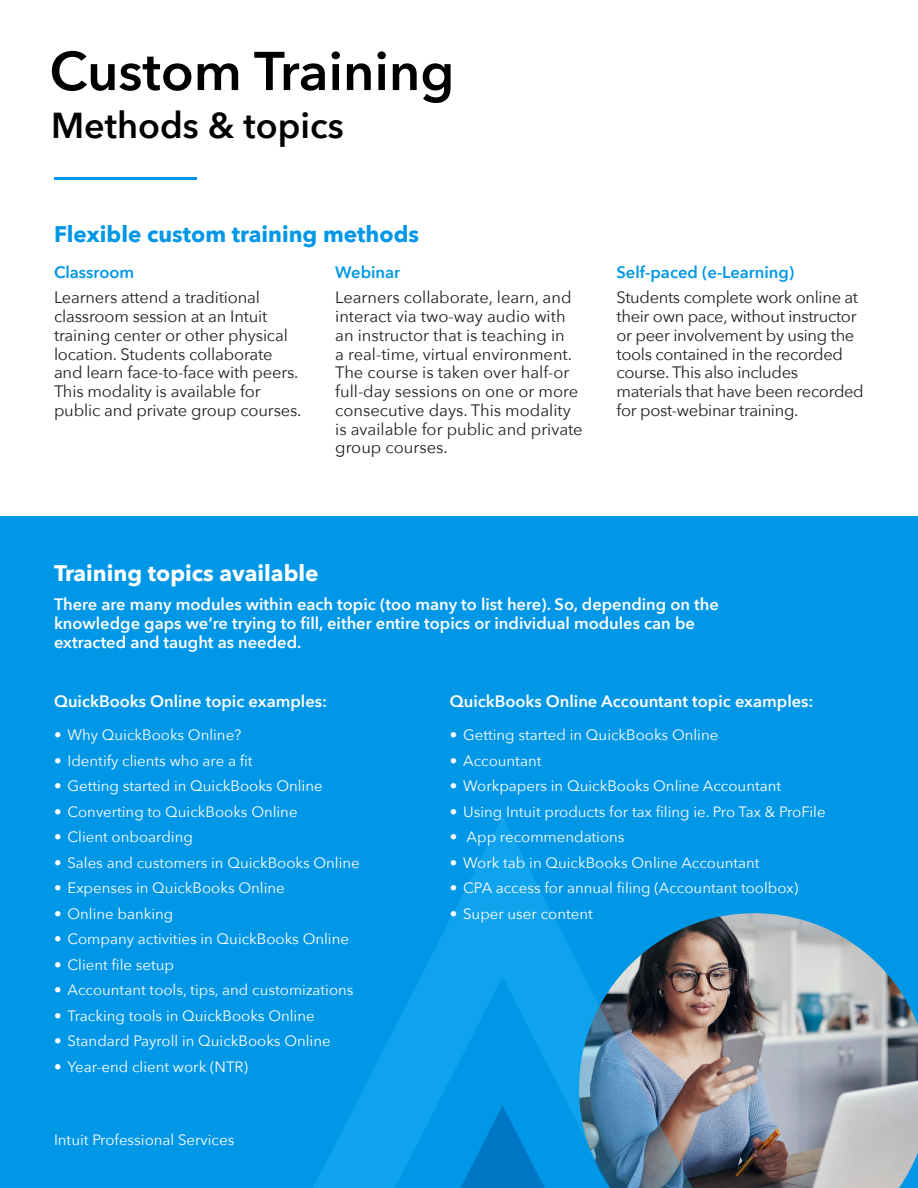
<style>
.page{position:relative;width:918px;height:1188px;background:#fff}
.page>*{position:absolute;margin:0;border:0;box-sizing:border-box;transform-origin:0 0}
.t1{font:600 54px "Avenir Next";color:#000}
.t2{font:600 36px "Avenir Next";color:#000}
.span{font:700 22.5px "Avenir Next";color:#0097e6}
.span-2{font:700 22.5px "Avenir Next";color:#fff}
.body{font:16.5px/18.8px "Avenir Next";letter-spacing:-.01em;color:#231f20}
.body-2{font:600 16.5px/18.8px "Avenir Next";color:#fff}
.bullet_title{font:600 16.5px "Avenir Next";color:#fff}
.bullet_title-2{font:600 16.5px "Avenir Next";color:#0097e6}
.t3{font:15px "Avenir Next";color:#fff}
</style>
<div class="page">
<div style="left:0;top:516px;width:918px;height:672px;background:#0097e6"></div>
<img style="left:699px;top:913px;width:219px;height:275px">
<svg style="left:313px;top:817px;width:386px;height:371px"></svg>
<hr style="left:54px;top:177px;width:143px;height:3px;background:#0097e6">
<p class="t1" style="left:50px;top:25px;width:406px">Custom Training</p>
<p class="t2" style="left:51px;top:94px;width:294px">Methods &amp; topics</p>
<p class="span" style="left:54px;top:214px;width:367px">Flexible custom training methods</p>
<p class="bullet_title-2" style="left:335px;top:258px;width:67px">Webinar</p>
<p class="body" style="left:335px;top:287px;width:249px">Learners collaborate, learn, and interact via two-way audio with an instructor that is teaching in<br>a real-time, virtual environment.<br>The course is taken over half-or full-day sessions on one or more consecutive days. This modality is available for public and private group courses.</p>
<p class="bullet_title-2" style="left:54px;top:258px;width:82px">Classroom</p>
<p class="body" style="left:54px;top:287px;width:249px">Learners attend a traditional classroom session at an Intuit training center or other physical location. Students collaborate and learn face-to-face with peers.<br>This modality is available for public and private group courses.</p>
<p class="bullet_title-2" style="left:616px;top:258px;width:179px">Self-paced (e-Learning)</p>
<p class="body" style="left:616px;top:287px;width:249px">Students complete work online at their own pace, without instructor or peer involvement by using the tools contained in the recorded course. This also includes materials that have been recorded for post-webinar training.</p>
<p class="span-2" style="left:54px;top:553px;width:266px">Training topics available</p>
<p class="body-2" style="left:54px;top:595px;width:666px">There are many modules within each topic (too many to list here). So, depending on the knowledge gaps we’re trying to fill, either entire topics or individual modules can be extracted and taught as needed.</p>
<p class="bullet_title" style="left:54px;top:687px;width:275px">QuickBooks Online topic examples:</p>
<p class="t3" style="left:54px;top:722px;width:189px">• Why QuickBooks Online?</p>
<p class="t3" style="left:54px;top:748px;width:200px">• Identify clients who are a fit</p>
<p class="t3" style="left:54px;top:773px;width:270px">• Getting started in QuickBooks Online</p>
<p class="t3" style="left:54px;top:799px;width:245px">• Converting to QuickBooks Online</p>
<p class="t3" style="left:54px;top:824px;width:140px">• Client onboarding</p>
<p class="t3" style="left:54px;top:850px;width:307px">• Sales and customers in QuickBooks Online</p>
<p class="t3" style="left:54px;top:875px;width:232px">• Expenses in QuickBooks Online</p>
<p class="t3" style="left:54px;top:901px;width:121px">• Online banking</p>
<p class="t3" style="left:54px;top:926px;width:297px">• Company activities in QuickBooks Online</p>
<p class="t3" style="left:54px;top:952px;width:122px">• Client file setup</p>
<p class="t3" style="left:54px;top:977px;width:301px">• Accountant tools, tips, and customizations</p>
<p class="t3" style="left:54px;top:1003px;width:262px">• Tracking tools in QuickBooks Online</p>
<p class="t3" style="left:54px;top:1028px;width:278px">• Standard Payroll in QuickBooks Online</p>
<p class="t3" style="left:54px;top:1054px;width:196px">• Year-end client work (NTR)</p>
<p class="t3" style="left:54px;top:1127px;width:182px">Intuit Professional Services</p>
<p class="bullet_title" style="left:450px;top:687px;width:365px">QuickBooks Online Accountant topic examples:</p>
<p class="t3" style="left:450px;top:722px;width:270px">• Getting started in QuickBooks Online</p>
<p class="t3" style="left:450px;top:748px;width:93px">• Accountant</p>
<p class="t3" style="left:450px;top:773px;width:333px">• Workpapers in QuickBooks Online Accountant</p>
<p class="t3" style="left:450px;top:799px;width:377px">• Using Intuit products for tax filing ie. Pro Tax &amp; ProFile</p>
<p class="t3" style="left:450px;top:824px;width:176px">• App recommendations</p>
<p class="t3" style="left:450px;top:850px;width:311px">• Work tab in QuickBooks Online Accountant</p>
<p class="t3" style="left:450px;top:875px;width:350px">• CPA access for annual filing (Accountant toolbox)</p>
<p class="t3" style="left:450px;top:901px;width:145px">• Super user content</p>
</div>
